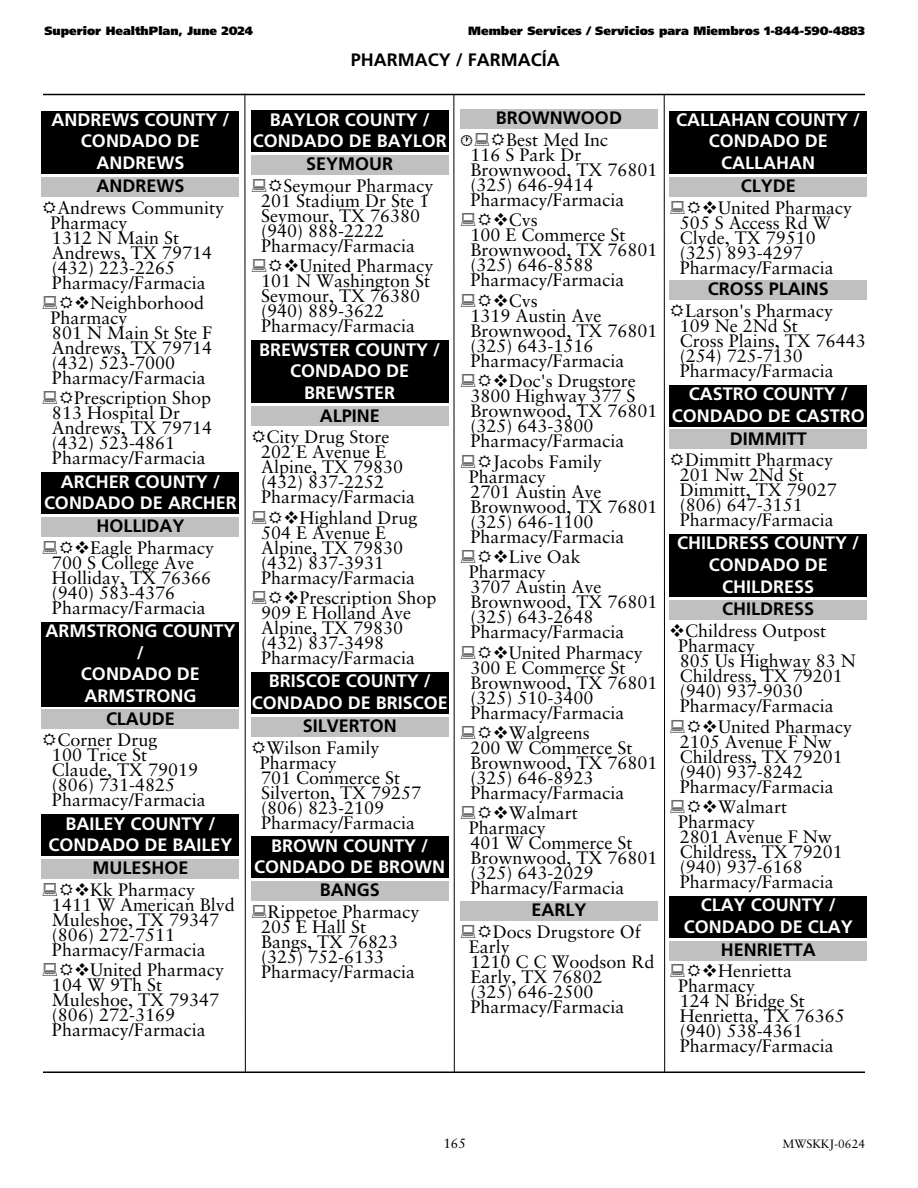
<style>
.page{position:relative;width:918px;height:1188px;background:#fff}
.page>*{position:absolute;margin:0;border:0;box-sizing:border-box;transform-origin:0 0}
.t1{font:18px/15px "Sabon LT Std";color:#000}
.t2{font:700 18px/21.6px "Frutiger LT Std";color:#fff;text-align:center}
.t3{font:700 18px "Frutiger LT Std";color:#000}
.t4{font:13.5px "Sabon LT Std";color:#000}
.t5{font:900 12px "Frutiger LT Std";color:#000}
.t6{font:12px "Sabon LT Std";color:#000}
</style>
<div class="page">
<div style="left:41px;top:111px;width:198px;height:62px;background:#000"></div>
<div style="left:41px;top:177px;width:198px;height:19px;background:#c0c0c0"></div>
<div style="left:41px;top:473px;width:198px;height:41px;background:#000"></div>
<div style="left:41px;top:517px;width:198px;height:20px;background:#c0c0c0"></div>
<div style="left:41px;top:622px;width:198px;height:84px;background:#000"></div>
<div style="left:41px;top:710px;width:198px;height:19px;background:#c0c0c0"></div>
<div style="left:41px;top:814px;width:198px;height:42px;background:#000"></div>
<div style="left:41px;top:859px;width:198px;height:20px;background:#c0c0c0"></div>
<div style="left:251px;top:111px;width:198px;height:41px;background:#000"></div>
<div style="left:251px;top:155px;width:198px;height:20px;background:#c0c0c0"></div>
<div style="left:251px;top:340px;width:198px;height:63px;background:#000"></div>
<div style="left:251px;top:407px;width:198px;height:19px;background:#c0c0c0"></div>
<div style="left:251px;top:672px;width:198px;height:42px;background:#000"></div>
<div style="left:251px;top:717px;width:198px;height:19px;background:#c0c0c0"></div>
<div style="left:251px;top:837px;width:198px;height:41px;background:#000"></div>
<div style="left:251px;top:881px;width:198px;height:20px;background:#c0c0c0"></div>
<div style="left:460px;top:109px;width:198px;height:20px;background:#c0c0c0"></div>
<div style="left:460px;top:901px;width:198px;height:19px;background:#c0c0c0"></div>
<div style="left:669px;top:111px;width:198px;height:62px;background:#000"></div>
<div style="left:669px;top:177px;width:198px;height:19px;background:#c0c0c0"></div>
<div style="left:669px;top:280px;width:198px;height:20px;background:#c0c0c0"></div>
<div style="left:669px;top:385px;width:198px;height:41px;background:#000"></div>
<div style="left:669px;top:430px;width:198px;height:19px;background:#c0c0c0"></div>
<div style="left:669px;top:534px;width:198px;height:63px;background:#000"></div>
<div style="left:669px;top:601px;width:198px;height:19px;background:#c0c0c0"></div>
<div style="left:669px;top:896px;width:198px;height:41px;background:#000"></div>
<div style="left:669px;top:941px;width:198px;height:19px;background:#c0c0c0"></div>
<hr style="left:43px;top:94px;width:822px;height:1px;background:#000">
<hr style="left:43px;top:1071px;width:822px;height:2px;background:#000">
<svg style="left:244px;top:93px;width:2px;height:979px;background:#7e7e7e"></svg>
<svg style="left:453px;top:95px;width:2px;height:977px;background:#7e7e7e"></svg>
<svg style="left:663px;top:93px;width:37px;height:979px"></svg>
<p class="t5" style="left:44px;top:26px;width:210px">Superior HealthPlan, June 2024</p>
<p class="t5" style="left:468px;top:26px;width:398px">Member Services / Servicios para Miembros 1-844-590-4883</p>
<p class="t3" style="left:351px;top:53px;width:210px">PHARMACY / FARMACÍA</p>
<p class="t2" style="left:51px;top:111px;width:180px">ANDREWS COUNTY /<br>CONDADO DE<br>ANDREWS</p>
<p class="t3" style="left:96px;top:179px;width:90px">ANDREWS</p>
<p class="t1" style="left:50px;top:202px;width:175px;text-indent:7px">Andrews Community<br>Pharmacy<br>1312 N Main St<br>Andrews, TX 79714 (432) 223-2265<br>Pharmacy/Farmacia</p>
<p class="t1" style="left:50px;top:297px;width:163px;text-indent:24px">❖Neighborhood<br>Pharmacy<br>801 N Main St Ste F<br>Andrews, TX 79714 (432) 523-7000<br>Pharmacy/Farmacia</p>
<p class="t1" style="left:52px;top:392px;width:162px;text-indent:22px">Prescription Shop<br>813 Hospital Dr<br>Andrews, TX 79714 (432) 523-4861<br>Pharmacy/Farmacia</p>
<p class="t2" style="left:44px;top:473px;width:194px">ARCHER COUNTY /<br>CONDADO DE ARCHER</p>
<p class="t3" style="left:96px;top:520px;width:90px">HOLLIDAY</p>
<p class="t1" style="left:52px;top:542px;width:164px;text-indent:22px">❖Eagle Pharmacy<br>700 S College Ave<br>Holliday, TX 76366 (940) 583-4376<br>Pharmacy/Farmacia</p>
<p class="t2" style="left:45px;top:622px;width:192px">ARMSTRONG COUNTY /<br>CONDADO DE<br>ARMSTRONG</p>
<p class="t3" style="left:106px;top:712px;width:70px">CLAUDE</p>
<p class="t1" style="left:52px;top:734px;width:155px">Corner Drug<br>100 Trice St<br>Claude, TX 79019 (806) 731-4825<br>Pharmacy/Farmacia</p>
<p class="t2" style="left:48px;top:814px;width:186px">BAILEY COUNTY /<br>CONDADO DE BAILEY</p>
<p class="t3" style="left:92px;top:861px;width:98px">MULESHOE</p>
<p class="t1" style="left:52px;top:884px;width:185px;text-indent:22px">❖Kk Pharmacy<br>1411 W American Blvd<br>Muleshoe, TX 79347 (806) 272-7511<br>Pharmacy/Farmacia</p>
<p class="t1" style="left:52px;top:964px;width:174px;text-indent:22px">❖United Pharmacy<br>104 W 9Th St<br>Muleshoe, TX 79347 (806) 272-3169<br>Pharmacy/Farmacia</p>
<p class="t2" style="left:253px;top:111px;width:196px">BAYLOR COUNTY /<br>CONDADO DE BAYLOR</p>
<p class="t3" style="left:306px;top:158px;width:89px">SEYMOUR</p>
<p class="t1" style="left:261px;top:180px;width:174px;text-indent:22px">Seymour Pharmacy<br>201 Stadium Dr Ste 1<br>Seymour, TX 76380 (940) 888-2222<br>Pharmacy/Farmacia</p>
<p class="t1" style="left:261px;top:260px;width:174px;text-indent:22px">❖United Pharmacy<br>101 N Washington St<br>Seymour, TX 76380 (940) 889-3622<br>Pharmacy/Farmacia</p>
<p class="t2" style="left:259px;top:340px;width:183px">BREWSTER COUNTY /<br>CONDADO DE<br>BREWSTER</p>
<p class="t3" style="left:320px;top:409px;width:62px">ALPINE</p>
<p class="t1" style="left:261px;top:431px;width:155px">City Drug Store<br>202 E Avenue E<br>Alpine, TX 79830 (432) 837-2252<br>Pharmacy/Farmacia</p>
<p class="t1" style="left:261px;top:512px;width:158px;text-indent:22px">❖Highland Drug<br>504 E Avenue E<br>Alpine, TX 79830 (432) 837-3931<br>Pharmacy/Farmacia</p>
<p class="t1" style="left:261px;top:592px;width:177px;text-indent:22px">❖Prescription Shop<br>909 E Holland Ave<br>Alpine, TX 79830 (432) 837-3498<br>Pharmacy/Farmacia</p>
<p class="t2" style="left:252px;top:672px;width:198px">BRISCOE COUNTY /<br>CONDADO DE BRISCOE</p>
<p class="t3" style="left:303px;top:719px;width:96px">SILVERTON</p>
<p class="t1" style="left:260px;top:742px;width:163px;text-indent:7px">Wilson Family<br>Pharmacy<br>701 Commerce St<br>Silverton, TX 79257 (806) 823-2109<br>Pharmacy/Farmacia</p>
<p class="t2" style="left:254px;top:837px;width:192px">BROWN COUNTY /<br>CONDADO DE BROWN</p>
<p class="t3" style="left:320px;top:884px;width:61px">BANGS</p>
<p class="t1" style="left:261px;top:906px;width:160px;text-indent:6px">Rippetoe Pharmacy<br>205 E Hall St<br>Bangs, TX 76823 (325) 752-6133<br>Pharmacy/Farmacia</p>
<p class="t3" style="left:496px;top:112px;width:127px">BROWNWOOD</p>
<p class="t1" style="left:470px;top:134px;width:189px;text-indent:-10px">• Best Med Inc<br>116 S Park Dr<br>Brownwood, TX 76801 (325) 646-9414<br>Pharmacy/Farmacia</p>
<p class="t1" style="left:470px;top:214px;width:189px;text-indent:22px">❖Cvs<br>100 E Commerce St<br>Brownwood, TX 76801 (325) 646-8588<br>Pharmacy/Farmacia</p>
<p class="t1" style="left:470px;top:295px;width:189px;text-indent:22px">❖Cvs<br>1319 Austin Ave<br>Brownwood, TX 76801 (325) 643-1516<br>Pharmacy/Farmacia</p>
<p class="t1" style="left:470px;top:375px;width:189px;text-indent:22px">❖Doc's Drugstore<br>3800 Highway 377 S<br>Brownwood, TX 76801 (325) 643-3800<br>Pharmacy/Farmacia</p>
<p class="t1" style="left:469px;top:456px;width:190px;text-indent:24px">Jacobs Family<br>Pharmacy<br>2701 Austin Ave<br>Brownwood, TX 76801 (325) 646-1100<br>Pharmacy/Farmacia</p>
<p class="t1" style="left:469px;top:551px;width:190px;text-indent:24px">❖Live Oak<br>Pharmacy<br>3707 Austin Ave<br>Brownwood, TX 76801 (325) 643-2648<br>Pharmacy/Farmacia</p>
<p class="t1" style="left:470px;top:647px;width:189px;text-indent:22px">❖United Pharmacy<br>300 E Commerce St<br>Brownwood, TX 76801 (325) 510-3400<br>Pharmacy/Farmacia</p>
<p class="t1" style="left:470px;top:727px;width:189px;text-indent:22px">❖Walgreens<br>200 W Commerce St<br>Brownwood, TX 76801 (325) 646-8923<br>Pharmacy/Farmacia</p>
<p class="t1" style="left:469px;top:807px;width:190px;text-indent:24px">❖Walmart<br>Pharmacy<br>401 W Commerce St<br>Brownwood, TX 76801 (325) 643-2029<br>Pharmacy/Farmacia</p>
<p class="t3" style="left:531px;top:903px;width:57px">EARLY</p>
<p class="t1" style="left:469px;top:926px;width:187px;text-indent:24px">Docs Drugstore Of<br>Early<br>1210 C C Woodson Rd<br>Early, TX 76802<br>(325) 646-2500<br>Pharmacy/Farmacia</p>
<p class="t2" style="left:676px;top:111px;width:185px">CALLAHAN COUNTY /<br>CONDADO DE<br>CALLAHAN</p>
<p class="t3" style="left:741px;top:179px;width:57px">CLYDE</p>
<p class="t1" style="left:680px;top:202px;width:174px;text-indent:22px">❖United Pharmacy<br>505 S Access Rd W<br>Clyde, TX 79510 (325) 893-4297<br>Pharmacy/Farmacia</p>
<p class="t3" style="left:708px;top:283px;width:123px">CROSS PLAINS</p>
<p class="t1" style="left:680px;top:305px;width:188px">Larson's Pharmacy<br>109 Ne 2Nd St<br>Cross Plains, TX 76443 (254) 725-7130<br>Pharmacy/Farmacia</p>
<p class="t2" style="left:672px;top:385px;width:195px">CASTRO COUNTY /<br>CONDADO DE CASTRO</p>
<p class="t3" style="left:730px;top:432px;width:79px">DIMMITT</p>
<p class="t1" style="left:680px;top:454px;width:158px">Dimmitt Pharmacy<br>201 Nw 2Nd St<br>Dimmitt, TX 79027 (806) 647-3151<br>Pharmacy/Farmacia</p>
<p class="t2" style="left:677px;top:534px;width:184px">CHILDRESS COUNTY /<br>CONDADO DE<br>CHILDRESS</p>
<p class="t3" style="left:722px;top:603px;width:94px">CHILDRESS</p>
<p class="t1" style="left:678px;top:625px;width:179px;text-indent:-9px">❖Childress Outpost<br>Pharmacy<br>805 Us Highway 83 N<br>Childress, TX 79201 (940) 937-9030<br>Pharmacy/Farmacia</p>
<p class="t1" style="left:680px;top:721px;width:174px;text-indent:22px">❖United Pharmacy<br>2105 Avenue F Nw<br>Childress, TX 79201 (940) 937-8242<br>Pharmacy/Farmacia</p>
<p class="t1" style="left:678px;top:801px;width:166px;text-indent:24px">❖Walmart<br>Pharmacy<br>2801 Avenue F Nw<br>Childress, TX 79201 (940) 937-6168<br>Pharmacy/Farmacia</p>
<p class="t2" style="left:684px;top:896px;width:171px">CLAY COUNTY /<br>CONDADO DE CLAY</p>
<p class="t3" style="left:721px;top:943px;width:97px">HENRIETTA</p>
<p class="t1" style="left:678px;top:965px;width:168px;text-indent:24px">❖Henrietta<br>Pharmacy<br>124 N Bridge St<br>Henrietta, TX 76365 (940) 538-4361<br>Pharmacy/Farmacia</p>
<p class="t4" style="left:443px;top:1138px;width:24px">165</p>
<p class="t6" style="left:782px;top:1139px;width:84px">MWSKKJ-0624</p>
</div>
